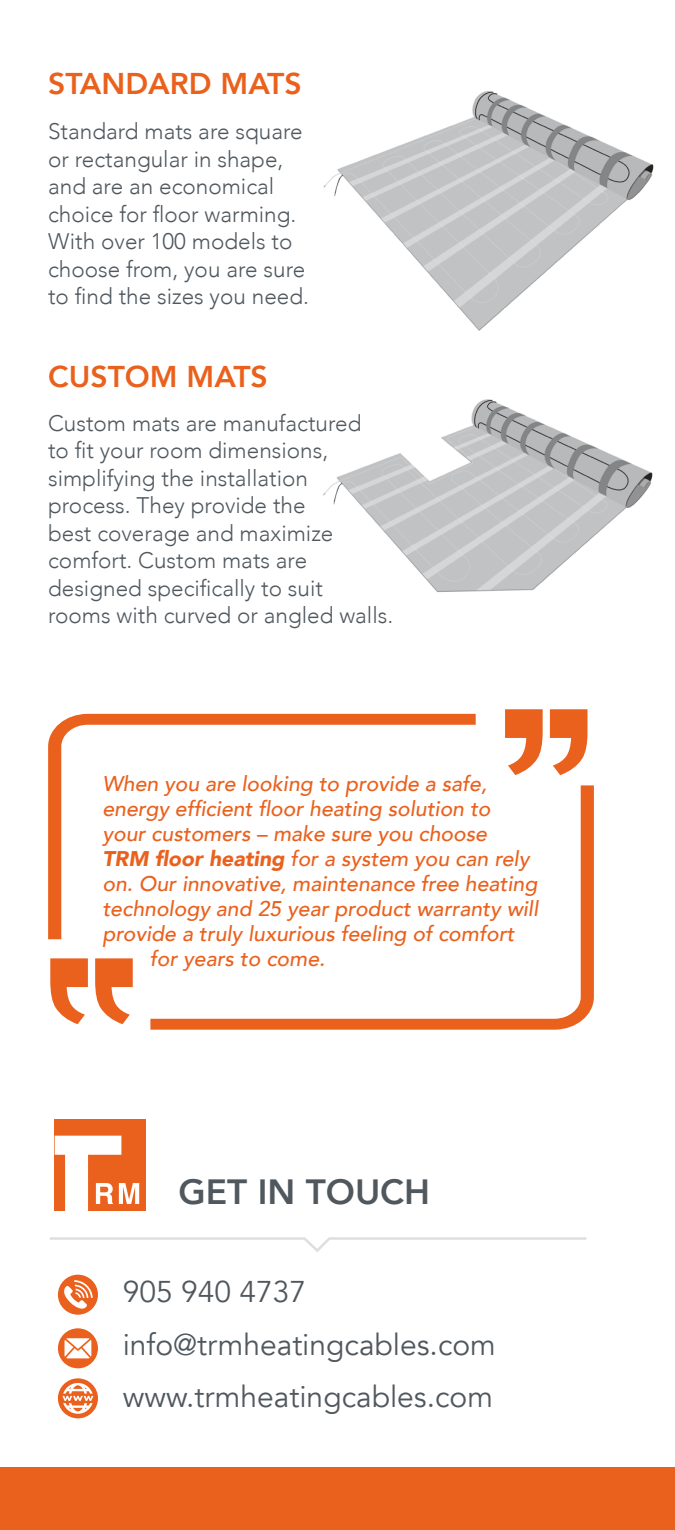
<style>
.page{position:relative;width:675px;height:1530px;background:#fff}
.page>*{position:absolute;margin:0;border:0;box-sizing:border-box;transform-origin:0 0}
.t1{font:800 35px "Avenir";color:#50585e}
.t2{font:30px/52.5px "Avenir";color:#50585e}
.t3{font:800 30px "Avenir";color:#ea611d}
.t4{font:300 22.5px/27.5px "Avenir";color:#50585e}
.t5{font:italic 500 21.25px "Avenir";color:#ea611d}
.s1{font-weight:900}
</style>
<div class="page">
<div style="left:58px;top:1275px;width:40px;height:40px;background:#ea611d;border-radius:50%"></div>
<svg style="left:64px;top:1280px;width:29px;height:29px"></svg>
<div style="left:58px;top:1328px;width:40px;height:40px;background:#ea611d;border-radius:50%"></div>
<svg style="left:64px;top:1338px;width:27px;height:20px"></svg>
<div style="left:58px;top:1378px;width:40px;height:40px;background:#ea611d;border-radius:50%"></div>
<svg style="left:63px;top:1383px;width:30px;height:31px"></svg>
<svg style="left:50px;top:1237px;width:537px;height:15px"></svg>
<img style="left:323px;top:91px;width:331px;height:240px">
<img style="left:323px;top:399px;width:330px;height:193px">
<div style="left:0;top:1468px;width:674px;height:62px;background:#ea611d"></div>
<svg style="left:48px;top:714px;width:427px;height:225px"></svg>
<svg style="left:150px;top:785px;width:443px;height:245px"></svg>
<svg style="left:549px;top:709px;width:38px;height:66px"></svg>
<svg style="left:505px;top:709px;width:37px;height:66px"></svg>
<svg style="left:50px;top:958px;width:38px;height:66px"></svg>
<svg style="left:95px;top:958px;width:38px;height:66px"></svg>
<div style="left:55px;top:1120px;width:91px;height:91px;background:#ea611d"></div>
<svg style="left:55px;top:1136px;width:84px;height:75px"></svg>
<h2 class="t3" style="left:48px;top:60px;width:255px">STANDARD MATS</h2>
<p class="t4" style="left:48px;top:118px;width:262px">Standard mats are square or rectangular in shape, and are an economical choice for floor warming.<br>With over 100 models to choose from, you are sure to find the sizes you need.</p>
<h2 class="t3" style="left:48px;top:353px;width:221px">CUSTOM MATS</h2>
<p class="t4" style="left:48px;top:409px;width:346px">Custom mats are manufactured<br>to fit your room dimensions, simplifying the installation process. They provide the<br>best coverage and maximize comfort. Custom mats are designed specifically to suit<br>rooms with curved or angled walls.</p>
<p class="t5" style="left:102px;top:771px;width:386px">When you are looking to provide a safe,</p>
<p class="t5" style="left:102px;top:796px;width:389px">energy efficient floor heating solution to</p>
<p class="t5" style="left:102px;top:821px;width:386px">your customers – make sure you choose</p>
<p class="t5" style="left:102px;top:846px;width:428px"><span class="s1">TRM floor heating</span> for a system you can rely</p>
<p class="t5" style="left:102px;top:871px;width:436px">on. Our innovative, maintenance free heating</p>
<p class="t5" style="left:102px;top:896px;width:437px">technology and 25 year product warranty will</p>
<p class="t5" style="left:102px;top:921px;width:413px">provide a truly luxurious feeling of comfort</p>
<p class="t5" style="left:150px;top:946px;width:177px">for years to come.</p>
<h1 class="t1" style="left:178px;top:1164px;width:253px">GET IN TOUCH</h1>
<h2 class="t2" style="left:123px;top:1266px;width:374px">905 940 4737 info@trmheatingcables.com www.trmheatingcables.com</h2>
</div>
